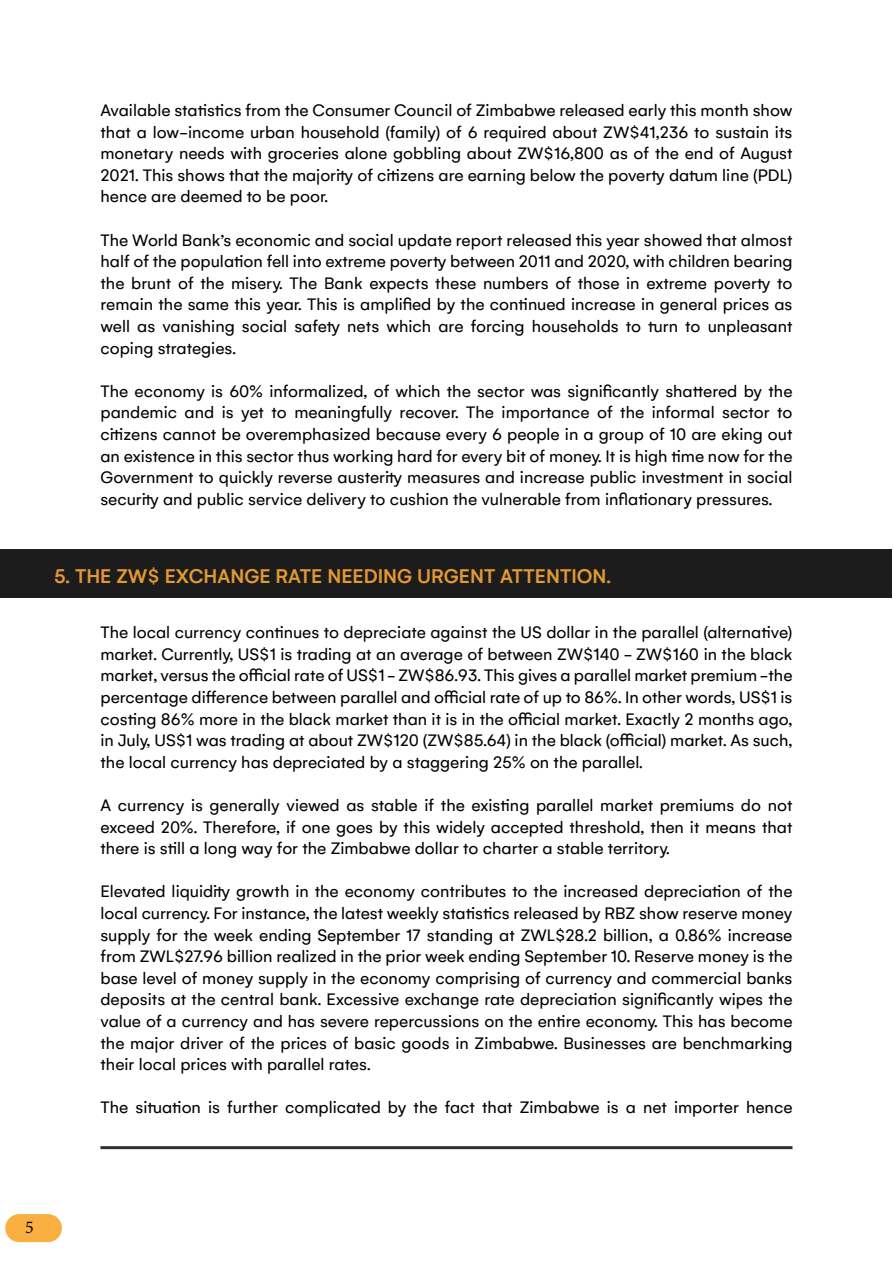
<style>
.page{position:relative;width:893px;height:1263px;background:#fff}
.page>*{position:absolute;margin:0;border:0;box-sizing:border-box;transform-origin:0 0}
.t1{font:500 21px "Gelion";color:#e39932}
.t2{font:18px/21.6px "Gelion";color:#000;text-align:justify}
.t3{font:18px "Minion Pro";color:#000}
</style>
<div class="page">
<div style="left:5px;top:1214px;width:57px;height:28px;background:#fab040;border-radius:14px"></div>
<div style="left:0;top:549px;width:891px;height:49px;background:#1c1c1c"></div>
<hr style="left:100px;top:1146px;width:692px;height:3px;background:#303030">
<p class="t2" style="left:100px;top:99px;width:693px">Available statistics from the Consumer Council of Zimbabwe released early this month show that a low-income urban household (family) of 6 required about ZW$41,236 to sustain its monetary needs with groceries alone gobbling about ZW$16,800 as of the end of August 2021. This shows that the majority of citizens are earning below the poverty datum line (PDL) hence are deemed to be poor.</p>
<p class="t2" style="left:100px;top:229px;width:693px">The World Bank’s economic and social update report released this year showed that almost half of the population fell into extreme poverty between 2011 and 2020, with children bearing the brunt of the misery. The Bank expects these numbers of those in extreme poverty to remain the same this year. This is amplified by the continued increase in general prices as well as vanishing social safety nets which are forcing households to turn to unpleasant coping strategies.</p>
<p class="t2" style="left:100px;top:380px;width:693px">The economy is 60% informalized, of which the sector was significantly shattered by the pandemic and is yet to meaningfully recover. The importance of the informal sector to citizens cannot be overemphasized because every 6 people in a group of 10 are eking out an existence in this sector thus working hard for every bit of money. It is high time now for the Government to quickly reverse austerity measures and increase public investment in social security and public service delivery to cushion the vulnerable from inflationary pressures.</p>
<p class="t1" style="left:54px;top:564px;width:558px">5. THE ZW$ EXCHANGE RATE NEEDING URGENT ATTENTION.</p>
<p class="t2" style="left:100px;top:621px;width:693px">The local currency continues to depreciate against the US dollar in the parallel (alternative) market. Currently, US$1 is trading at an average of between ZW$140 - ZW$160 in the black market, versus the official rate of US$1 - ZW$86.93. This gives a parallel market premium -the percentage difference between parallel and official rate of up to 86%. In other words, US$1 is costing 86% more in the black market than it is in the official market. Exactly 2 months ago, in July, US$1 was trading at about ZW$120 (ZW$85.64) in the black (official) market. As such, the local currency has depreciated by a staggering 25% on the parallel.</p>
<p class="t2" style="left:100px;top:794px;width:693px">A currency is generally viewed as stable if the existing parallel market premiums do not exceed 20%. Therefore, if one goes by this widely accepted threshold, then it means that there is still a long way for the Zimbabwe dollar to charter a stable territory.</p>
<p class="t2" style="left:100px;top:880px;width:693px">Elevated liquidity growth in the economy contributes to the increased depreciation of the local currency. For instance, the latest weekly statistics released by RBZ show reserve money supply for the week ending September 17 standing at ZWL$28.2 billion, a 0.86% increase from ZWL$27.96 billion realized in the prior week ending September 10. Reserve money is the base level of money supply in the economy comprising of currency and commercial banks deposits at the central bank. Excessive exchange rate depreciation significantly wipes the value of a currency and has severe repercussions on the entire economy. This has become the major driver of the prices of basic goods in Zimbabwe. Businesses are benchmarking their local prices with parallel rates.</p>
<p class="t2" style="left:100px;top:1096px;width:693px">The situation is further complicated by the fact that Zimbabwe is a net importer hence</p>
<p class="t3" style="left:25px;top:1215px;width:10px">5</p>
</div>
